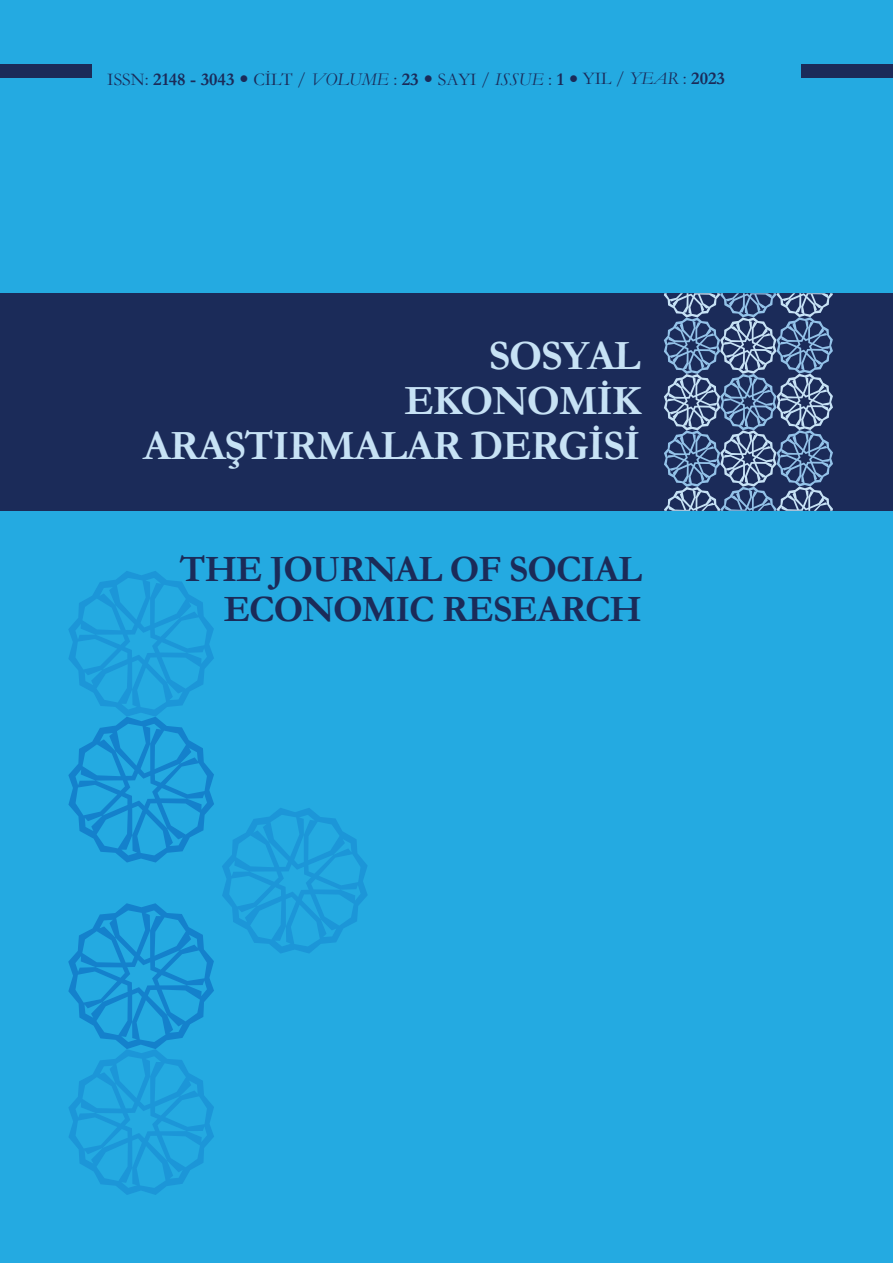
<style>
.page{position:relative;width:893px;height:1263px;background:#24aae1}
.page>*{position:absolute;margin:0;border:0;box-sizing:border-box;transform-origin:0 0}
.t1{font:700 42px/45px "Garamond";letter-spacing:-.025em;color:#c7e2f5;text-align:right}
.t2{font:700 37.5px/40.5px "Garamond";letter-spacing:-.025em;color:#1b2b59;text-align:right}
.t3{font:18px "Garamond";color:#1b2b59}
.s1{font-weight:700}
.s2{font-family:"Lato"}
.s3{font-style:italic}
</style>
<div class="page">
<div style="left:0;top:293px;width:893px;height:218px;background:#1b2b59"></div>
<div style="left:0;top:64px;width:92px;height:14px;background:#1b2b59"></div>
<div style="left:801px;top:64px;width:92px;height:14px;background:#1b2b59"></div>
<svg style="left:664px;top:293px;width:169px;height:218px"></svg>
<svg style="left:68px;top:571px;width:146px;height:291px"></svg>
<svg style="left:222px;top:808px;width:146px;height:145px"></svg>
<svg style="left:68px;top:903px;width:146px;height:292px"></svg>
<p class="t3" style="left:107px;top:67px;width:619px">ISSN: <span class="s1">2148 - 3043</span> <span class="s2">•</span> CİLT / <span class="s3">VOLUME</span> : <span class="s1">23</span> <span class="s2">•</span> SAYI / <span class="s3">ISSUE</span> : <span class="s1">1</span> <span class="s2">•</span> YIL / <span class="s3">YEAR</span> : <span class="s1">2023</span></p>
<h1 class="t1" style="left:143px;top:333px;width:499px">SOSYAL<br>EKONOMİK<br>ARAŞTIRMALAR DERGİSİ</h1>
<h2 class="t2" style="left:180px;top:549px;width:464px">THE JOURNAL OF SOCIAL<br>ECONOMIC RESEARCH</h2>
</div>
